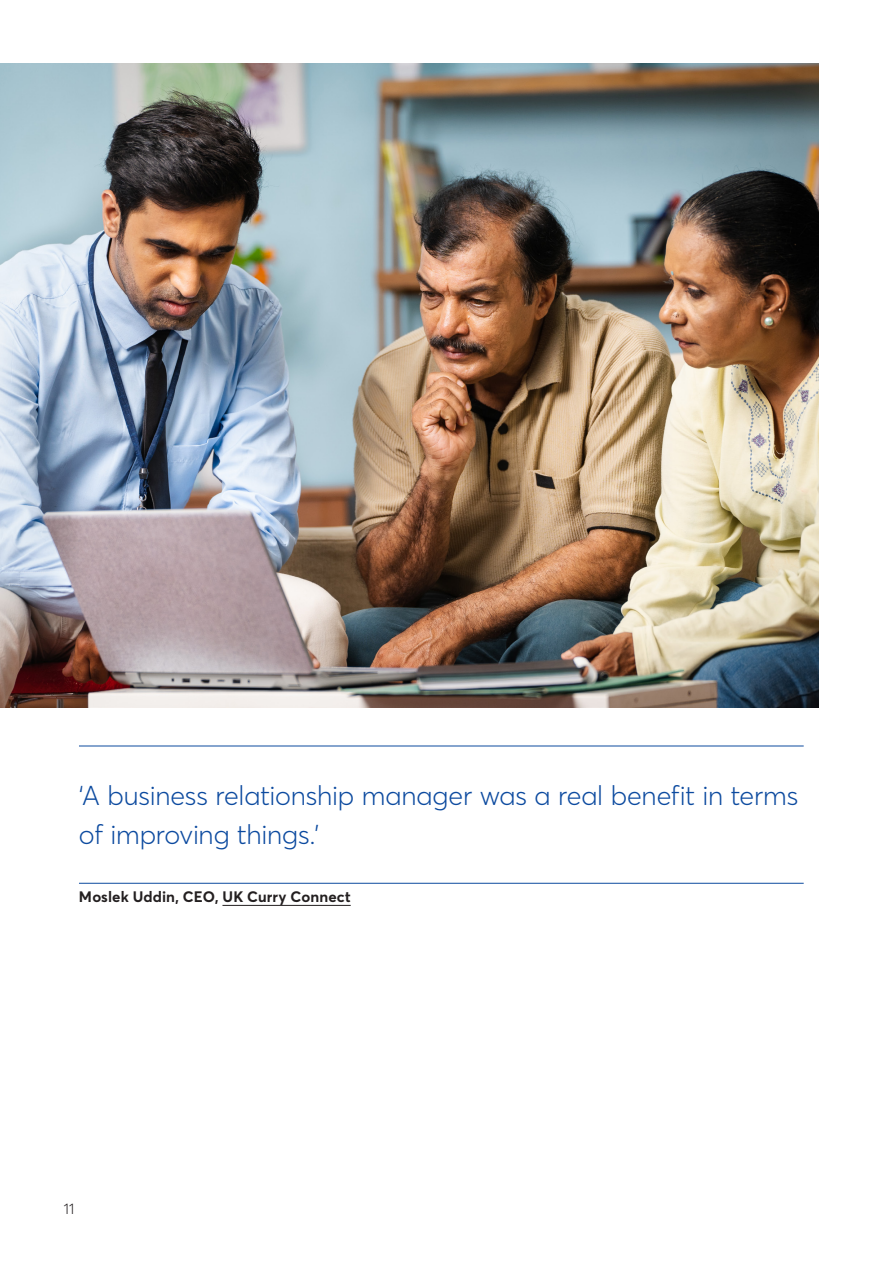
<style>
.page{position:relative;width:893px;height:1263px;background:#fff}
.page>*{position:absolute;margin:0;border:0;box-sizing:border-box;transform-origin:0 0}
.Feature_Copy___18-20{font:300 27px/39px "Averta";letter-spacing:-.005em;color:#0c4a9f}
.Quote_Details___10-13{font:700 15px "Averta";letter-spacing:.01em;color:#231f20}
.t1{font:300 15px "Averta";color:#231f20}
</style>
<div class="page">
<img style="left:0;top:64px;width:819px;height:643px">
<hr style="left:79px;top:746px;width:725px;height:1px;background:#0c4a9f">
<hr style="left:79px;top:883px;width:725px;height:1px;background:#0c4a9f">
<hr style="left:222px;top:905px;width:129px;height:1px;background:#231f20">
<p class="Feature_Copy___18-20" style="left:79px;top:775px;width:721px">‘A business relationship manager was a real benefit in terms of improving things.’</p>
<p class="Quote_Details___10-13" style="left:79px;top:886px;width:273px">Moslek Uddin, CEO, UK Curry Connect</p>
<p class="t1" style="left:64px;top:1199px;width:12px">11</p>
</div>
